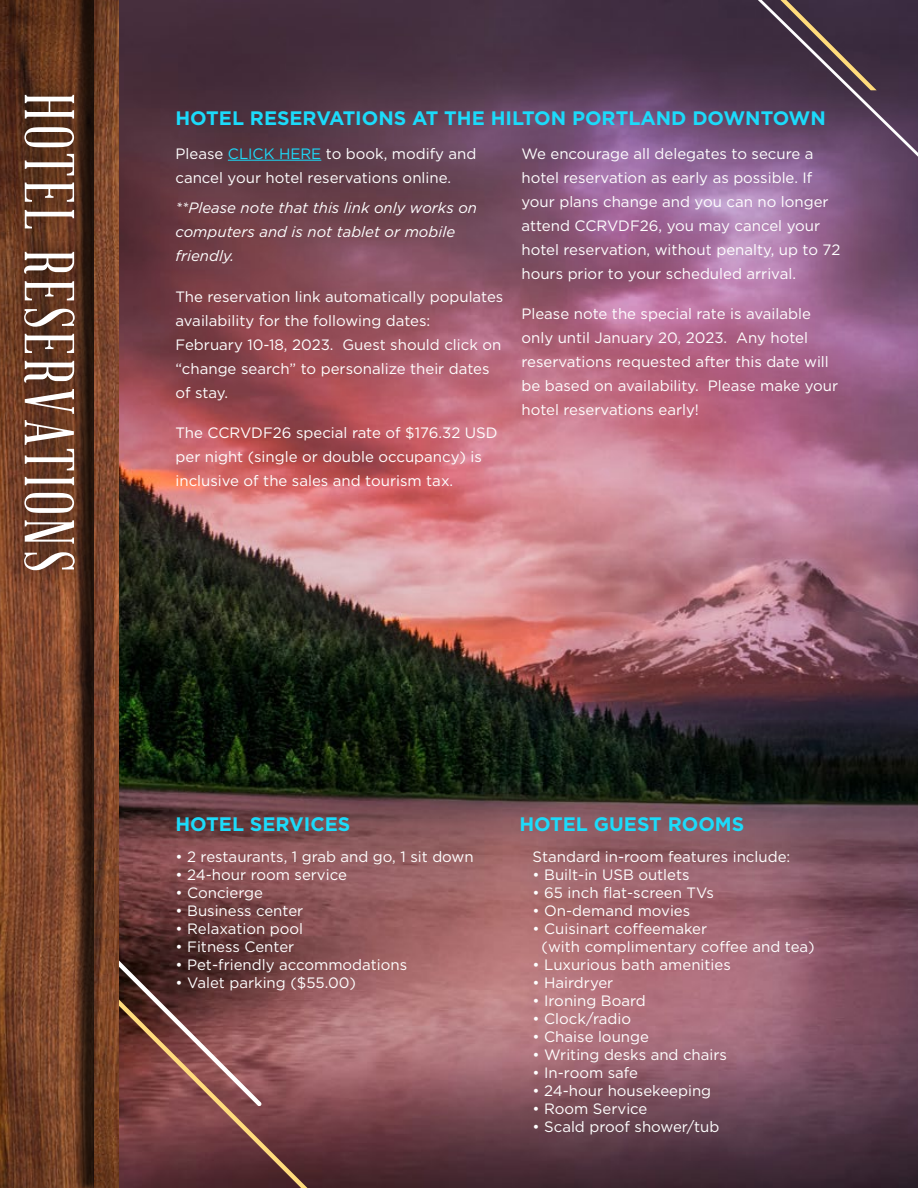
<style>
.page{position:relative;width:918px;height:1188px;background:#fff}
.page>*{position:absolute;margin:0;border:0;box-sizing:border-box;transform-origin:0 0}
.t1{font:69px "Abraham Lincoln";letter-spacing:.06em;color:#fff}
.t2{font:700 19.5px "Gotham";color:#1cdbfa}
.t3{font:15px/24px "Gotham";color:#fff}
.t4{font:italic 15px/24px "Gotham";color:#fff}
.s1{color:#1cdbfa}
</style>
<div class="page">
<img style="left:119px;top:0;width:799px;height:1188px">
<svg style="left:119px;top:691px;width:143px;height:289px"></svg>
<svg style="left:119px;top:980px;width:283px;height:208px"></svg>
<img style="left:0;top:0;width:72px;height:1188px">
<div style="left:72px;top:0;width:42px;height:1188px;background:#000;opacity:.75"></div>
<img style="left:94px;top:0;width:25px;height:1188px">
<div style="left:3px;top:75px;width:92px;height:517px;background:#000;opacity:.97"></div>
<svg style="left:640px;top:0;width:278px;height:197px"></svg>
<hr style="left:228px;top:160px;width:93px;height:1px;background:#1cdbfa">
<h1 class="t1" style="left:85px;top:93px;width:480px;rotate:90deg">HOTEL RESERVATIONS</h1>
<h2 class="t2" style="left:176px;top:105px;width:652px">HOTEL RESERVATIONS AT THE HILTON PORTLAND DOWNTOWN</h2>
<p class="t3" style="left:176px;top:141px;width:303px">Please <span class="s1">CLICK HERE</span> to book, modify and cancel your hotel reservations online.</p>
<p class="t4" style="left:176px;top:196px;width:303px">**Please note that this link only works on computers and is not tablet or mobile friendly.</p>
<p class="t3" style="left:176px;top:284px;width:329px">The reservation link automatically populates availability for the following dates:<br>February 10-18, 2023. Guest should click on “change search” to personalize their dates of stay.</p>
<p class="t3" style="left:176px;top:420px;width:324px">The CCRVDF26 special rate of $176.32 USD per night (single or double occupancy) is inclusive of the sales and tourism tax.</p>
<p class="t3" style="left:521px;top:141px;width:320px">We encourage all delegates to secure a hotel reservation as early as possible. If your plans change and you can no longer attend CCRVDF26, you may cancel your hotel reservation, without penalty, up to 72 hours prior to your scheduled arrival.</p>
<p class="t3" style="left:521px;top:301px;width:318px">Please note the special rate is available only until January 20, 2023. Any hotel reservations requested after this date will be based on availability. Please make your hotel reservations early!</p>
<h2 class="t2" style="left:176px;top:811px;width:176px">HOTEL SERVICES</h2>
<h2 class="t2" style="left:519px;top:811px;width:226px">HOTEL GUEST ROOMS</h2>
<p class="t3" style="left:176px;top:844px;width:300px">• 2 restaurants, 1 grab and go, 1 sit down</p>
<p class="t3" style="left:176px;top:862px;width:173px">• 24-hour room service</p>
<p class="t3" style="left:176px;top:880px;width:89px">• Concierge</p>
<p class="t3" style="left:176px;top:898px;width:129px">• Business center</p>
<p class="t3" style="left:176px;top:916px;width:129px">• Relaxation pool</p>
<p class="t3" style="left:176px;top:934px;width:120px">• Fitness Center</p>
<p class="t3" style="left:176px;top:952px;width:233px">• Pet-friendly accommodations</p>
<p class="t3" style="left:176px;top:970px;width:182px">• Valet parking ($55.00)</p>
<p class="t3" style="left:533px;top:844px;width:259px">Standard in-room features include:</p>
<p class="t3" style="left:533px;top:862px;width:159px">• Built-in USB outlets</p>
<p class="t3" style="left:533px;top:880px;width:183px">• 65 inch flat-screen TVs</p>
<p class="t3" style="left:533px;top:898px;width:159px">• On-demand movies</p>
<p class="t3" style="left:542px;top:919px;width:275px;line-height:18px;text-indent:-9px">• Cuisinart coffeemaker<br>(with complimentary coffee and tea)</p>
<p class="t3" style="left:533px;top:952px;width:200px">• Luxurious bath amenities</p>
<p class="t3" style="left:533px;top:970px;width:82px">• Hairdryer</p>
<p class="t3" style="left:533px;top:988px;width:115px">• Ironing Board</p>
<p class="t3" style="left:533px;top:1006px;width:100px">• Clock/radio</p>
<p class="t3" style="left:533px;top:1024px;width:118px">• Chaise lounge</p>
<p class="t3" style="left:533px;top:1042px;width:196px">• Writing desks and chairs</p>
<p class="t3" style="left:533px;top:1060px;width:107px">• In-room safe</p>
<p class="t3" style="left:533px;top:1078px;width:180px">• 24-hour housekeeping</p>
<p class="t3" style="left:533px;top:1096px;width:116px">• Room Service</p>
<p class="t3" style="left:533px;top:1114px;width:188px">• Scald proof shower/tub</p>
</div>
